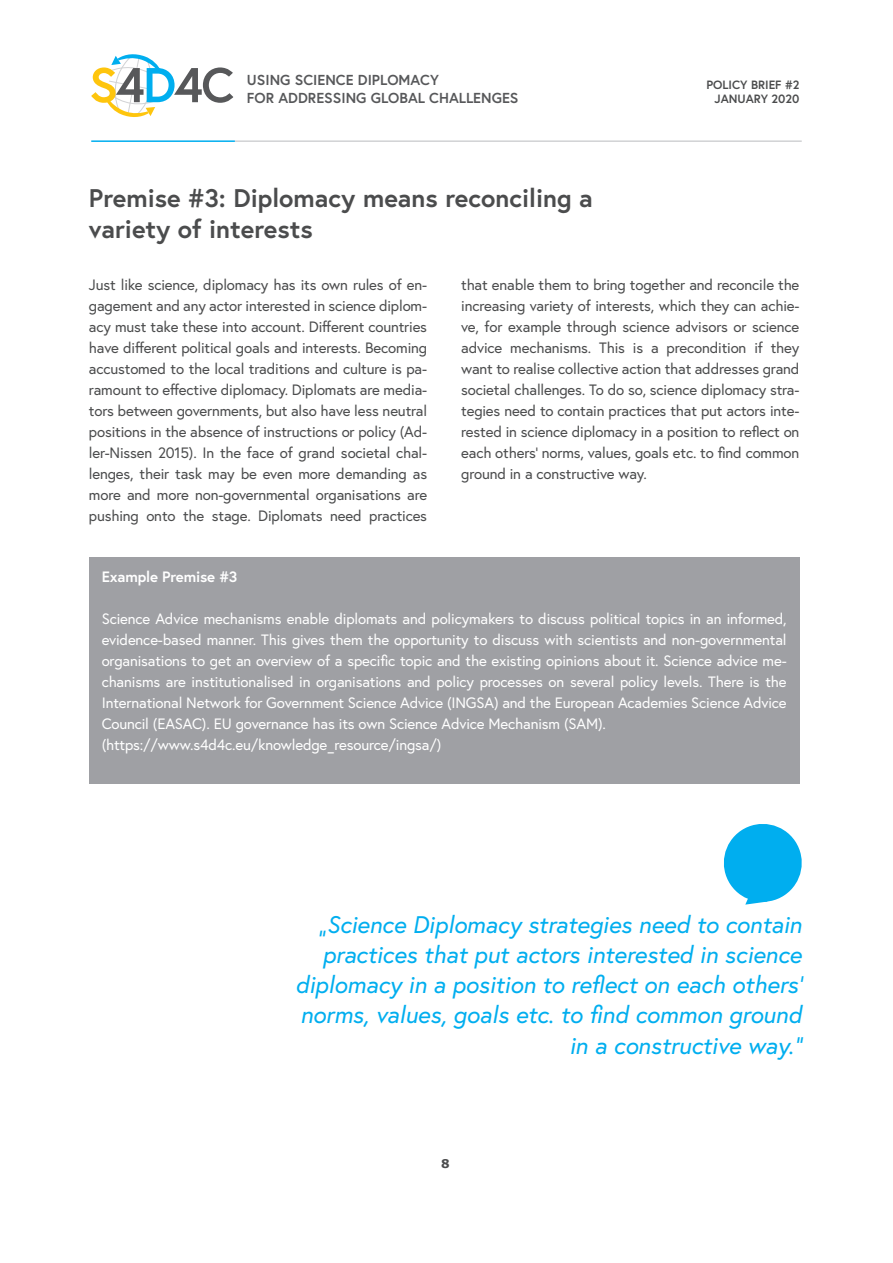
<style>
.page{position:relative;width:893px;height:1263px;background:#fff}
.page>*{position:absolute;margin:0;border:0;box-sizing:border-box;transform-origin:0 0}
.t1{font:700 25.5px "Europa";color:#4b4c4d}
.t2{font:italic 24px/30px "Europa";color:#00aeef;text-align:right}
.t3{font:15px/21px "Europa";letter-spacing:-.01em;color:#4b4c4d;text-align:justify}
.t4{font:15px/21px "Europa";letter-spacing:-.01em;color:#fff;text-align:justify}
.t5{font:700 15px "Europa";letter-spacing:-.01em;color:#fff}
.t6{font:700 14.4px/17.4px "Europa";color:#57585a}
.t7{font:700 12px/14.4px "Europa";color:#4b4c4d;text-align:right}
.t8{font:700 12px "Verdana";color:#4b4c4d}
</style>
<div class="page">
<hr style="left:91px;top:140px;width:144px;height:2px;background:#00aeef">
<hr style="left:235px;top:140px;width:567px;height:2px;background:#d1d2d4">
<svg style="left:91px;top:54px;width:142px;height:63px"></svg>
<div style="left:89px;top:557px;width:710px;height:226px;background:#9fa0a4"></div>
<svg style="left:724px;top:824px;width:78px;height:81px"></svg>
<p class="t6" style="left:247px;top:71px;width:273px">USING SCIENCE DIPLOMACY<br>FOR ADDRESSING GLOBAL CHALLENGES</p>
<p class="t7" style="left:706px;top:77px;width:94px">POLICY BRIEF #2<br>JANUARY 2020</p>
<p class="t1" style="left:89px;top:181px;width:505px">Premise #3: Diplomacy means reconciling a</p>
<p class="t1" style="left:89px;top:211px;width:225px">variety of interests</p>
<p class="t3" style="left:89px;top:274px;width:340px">Just like science, diplomacy has its own rules of en&shy;gagement and any actor interested in science diplom&shy;acy must take these into account. Different countries have different political goals and interests. Becoming accustomed to the local traditions and culture is pa&shy;ramount to effective diplomacy. Diplomats are media&shy;tors between governments, but also have less neutral positions in the absence of instructions or policy (Ad&shy;ler-Nissen 2015). In the face of grand societal chal&shy;lenges, their task may be even more demanding as more and more non-governmental organisations are pushing onto the stage. Diplomats need practices</p>
<p class="t3" style="left:461px;top:274px;width:340px">that enable them to bring together and reconcile the increasing variety of interests, which they can achie&shy;ve, for example through science advisors or science advice mechanisms. This is a precondition if they want to realise collective action that addresses grand societal challenges. To do so, science diplomacy stra&shy;tegies need to contain practices that put actors inte&shy;rested in science diplomacy in a position to reflect on each others‘ norms, values, goals etc. to find common ground in a constructive way.</p>
<p class="t5" style="left:102px;top:566px;width:137px">Example Premise #3</p>
<p class="t4" style="left:102px;top:608px;width:686px">Science Advice mechanisms enable diplomats and policymakers to discuss political topics in an informed, evidence-based manner. This gives them the opportunity to discuss with scientists and non-governmental organisations to get an overview of a specific topic and the existing opinions about it. Science advice me&shy;chanisms are institutionalised in organisations and policy processes on several policy levels. There is the International Network for Government Science Advice (INGSA) and the European Academies Science Advice Council (EASAC). EU governance has its own Science Advice Mechanism (SAM).</p>
<p class="t4" style="left:102px;top:734px;width:341px">(https://www.s4d4c.eu/knowledge_resource/ingsa/)</p>
<p class="t2" style="left:295px;top:910px;width:508px">„Science Diplomacy strategies need to contain practices that put actors interested in science diplomacy in a position to reflect on each others‘ norms, values, goals etc. to find common ground in a constructive way.“</p>
<p class="t8" style="left:441px;top:1155px;width:10px">8</p>
</div>
